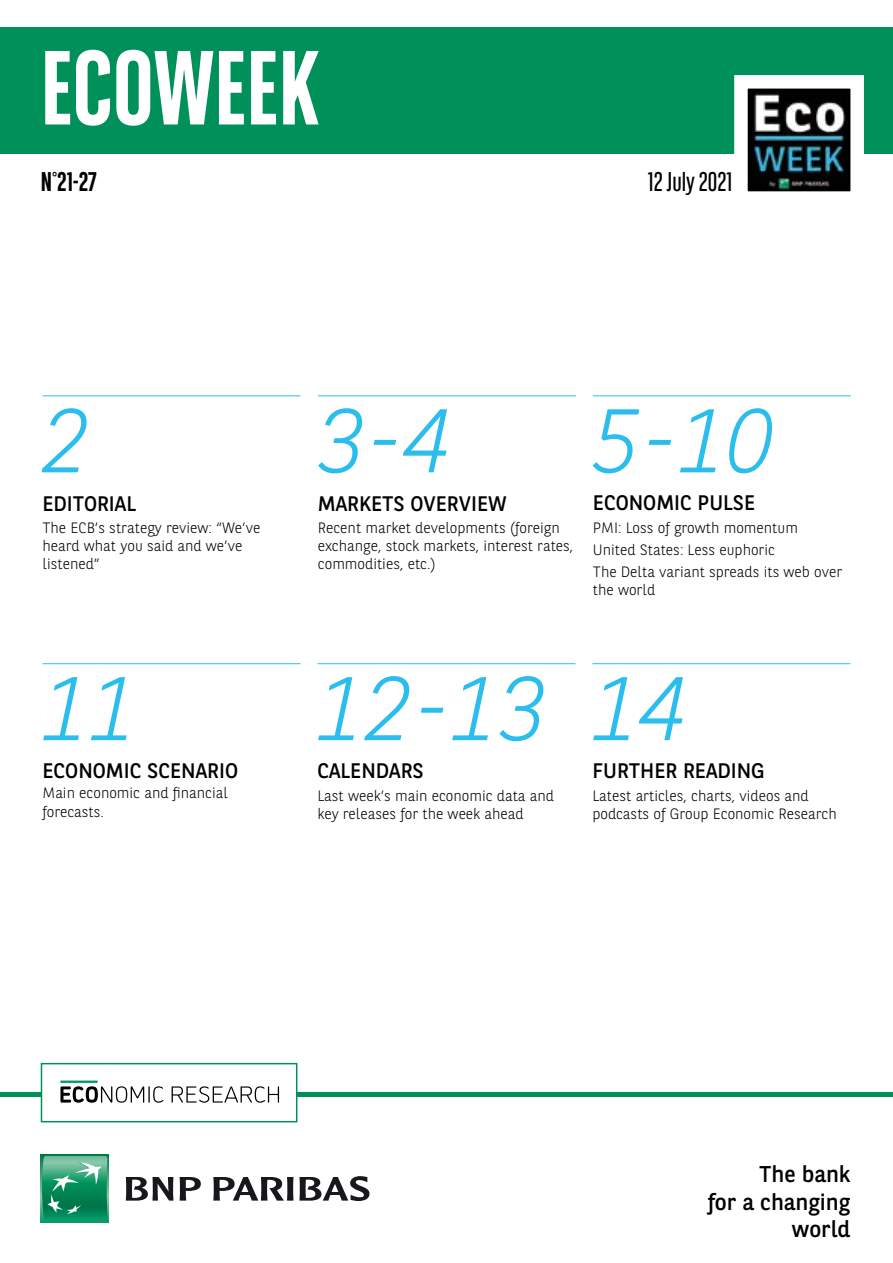
<style>
.page{position:relative;width:893px;height:1263px;background:#fff}
.page>*{position:absolute;margin:0;border:0;box-sizing:border-box;transform-origin:0 0}
.t1{font:700 105px "BNPP Sans Condensed";color:#fff}
.t2{font:italic 300 90px "BNPP Sans";color:#2abdee}
.t3{font:27px "BNPP Sans Condensed";color:#000}
.t4{font:700 27px "BNPP Sans Condensed";color:#000}
.t5{font:22.8px/27.3px "BNPP Sans";color:#000;text-align:right}
.t6{font:21px "BNPP Sans";color:#000}
.t7{font:300 15px/18px "BNPP Sans";color:#000}
</style>
<div class="page">
<div style="left:1px;top:27px;width:892px;height:127px;background:#00915b"></div>
<hr style="left:0;top:1093px;width:893px;height:4px;background:#00915b">
<svg style="left:41px;top:1155px;width:68px;height:68px"></svg>
<svg style="left:42px;top:1156px;width:65px;height:64px;background:#35a178"></svg>
<svg style="left:126px;top:1177px;width:47px;height:23px"></svg>
<svg style="left:180px;top:1177px;width:21px;height:23px"></svg>
<svg style="left:213px;top:1176px;width:156px;height:25px"></svg>
<svg style="left:734px;top:75px;width:130px;height:117px;background:#707a7c"></svg>
<div style="left:41px;top:1063px;width:256px;height:59px;background:#fff;border:2px solid #00915b"></div>
<svg style="left:172px;top:1086px;width:107px;height:17px"></svg>
<svg style="left:60px;top:1080px;width:103px;height:23px"></svg>
<hr style="left:42px;top:395px;width:258px;height:1px;background:#2abdee">
<hr style="left:42px;top:663px;width:258px;height:1px;background:#2abdee">
<hr style="left:317px;top:663px;width:258px;height:1px;background:#2abdee">
<hr style="left:592px;top:663px;width:258px;height:1px;background:#2abdee">
<hr style="left:318px;top:395px;width:258px;height:1px;background:#2abdee">
<hr style="left:593px;top:395px;width:258px;height:1px;background:#2abdee">
<h1 class="t1" style="left:41px;top:27px;width:280px">ECOWEEK</h1>
<h3 class="t4" style="left:41px;top:166px;width:58px">N°21-27</h3>
<h3 class="t3" style="left:648px;top:165px;width:86px">12 July 2021</h3>
<h2 class="t2" style="left:42px;top:379px;width:49px">2</h2>
<h3 class="t6" style="left:42px;top:489px;width:95px">EDITORIAL</h3>
<p class="t7" style="left:42px;top:518px;width:219px">The ECB’s strategy review: “We’ve heard what you said and we’ve listened”</p>
<h2 class="t2" style="left:42px;top:647px;width:97px">11</h2>
<h3 class="t6" style="left:42px;top:757px;width:197px">ECONOMIC SCENARIO</h3>
<p class="t7" style="left:42px;top:782px;width:187px;line-height:19.2px">Main economic and financial forecasts.</p>
<h2 class="t2" style="left:318px;top:379px;width:136px">3-4</h2>
<h3 class="t6" style="left:318px;top:489px;width:190px">MARKETS OVERVIEW</h3>
<p class="t7" style="left:318px;top:518px;width:257px">Recent market developments (foreign exchange, stock markets, interest rates, commodities, etc.)</p>
<h2 class="t2" style="left:593px;top:379px;width:183px">5-10</h2>
<h3 class="t6" style="left:593px;top:489px;width:164px">ECONOMIC PULSE</h3>
<p class="t7" style="left:593px;top:515px;width:251px;line-height:22.2px">PMI: Loss of growth momentum<br>United States: Less euphoric<br>The Delta variant spreads its web over</p>
<p class="t7" style="left:593px;top:580px;width:64px">the world</p>
<h2 class="t2" style="left:317px;top:647px;width:231px">12-13</h2>
<h3 class="t6" style="left:317px;top:757px;width:108px">CALENDARS</h3>
<p class="t7" style="left:317px;top:786px;width:238px">Last week’s main economic data and key releases for the week ahead</p>
<h2 class="t2" style="left:592px;top:647px;width:97px">14</h2>
<h3 class="t6" style="left:592px;top:757px;width:174px">FURTHER READING</h3>
<p class="t7" style="left:592px;top:786px;width:246px">Latest articles, charts, videos and podcasts of Group Economic Research</p>
<h3 class="t5" style="left:708px;top:1160px;width:144px">The bank<br>for a changing world</h3>
</div>
